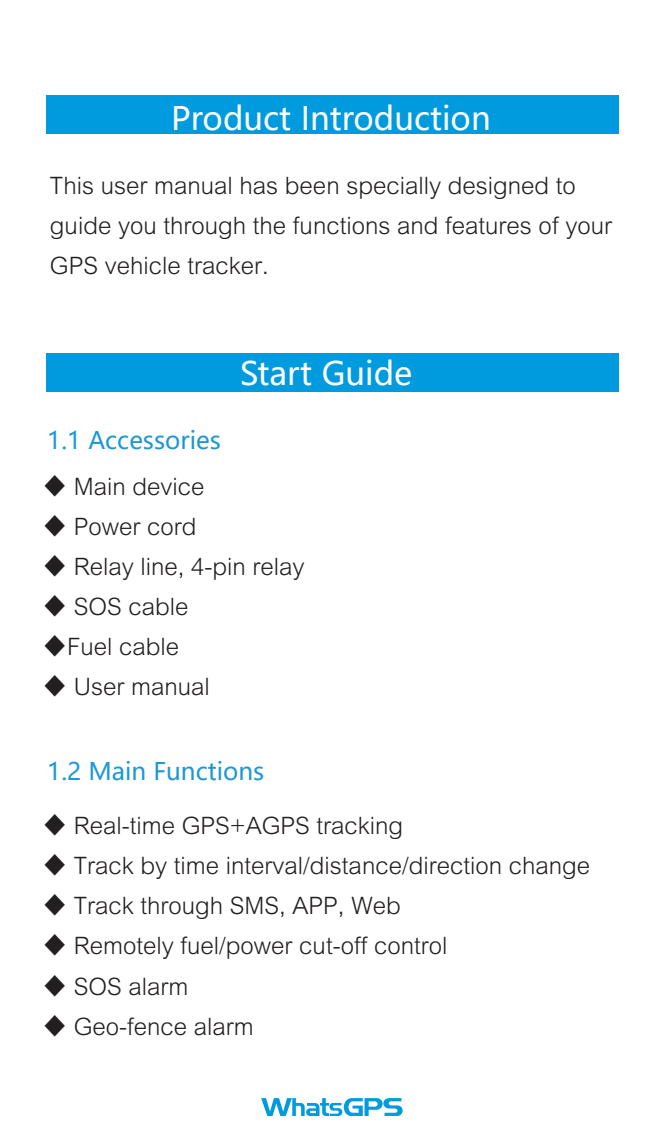
<style>
.page{position:relative;width:662px;height:1134px;background:#fff}
.page>*{position:absolute;margin:0;border:0;box-sizing:border-box;transform-origin:0 0}
.t1{font:32px "Microsoft Ya Hei";color:#fff}
.t2{font:24px/40px "LEXUS Hei S Light U";color:#231f20}
.t3{font:24px "Microsoft Ya Hei";color:#1e98d5}
</style>
<div class="page">
<div style="left:46px;top:96px;width:572px;height:38px;background:#009bde"></div>
<svg style="left:261px;top:1098px;width:141px;height:18px"></svg>
<div style="left:46px;top:353px;width:572px;height:38px;background:#009bde"></div>
<h1 class="t1" style="left:171px;top:96px;width:321px">Product Introduction</h1>
<p class="t2" style="left:50px;top:165px;width:563px">This user manual has been specially designed to guide you through the functions and features of your<br>GPS vehicle tracker.</p>
<p class="t3" style="left:47px;top:424px;width:175px">1.1 Accessories</p>
<h1 class="t1" style="left:240px;top:352px;width:174px">Start Guide</h1>
<p class="t2" style="left:43px;top:467px;width:163px">◆ Main device</p>
<p class="t2" style="left:43px;top:507px;width:155px">◆ Power cord</p>
<p class="t2" style="left:43px;top:547px;width:263px">◆ Relay line, 4-pin relay</p>
<p class="t2" style="left:43px;top:587px;width:147px">◆ SOS cable</p>
<p class="t2" style="left:43px;top:627px;width:138px">◆Fuel cable</p>
<p class="t2" style="left:43px;top:667px;width:168px">◆ User manual</p>
<p class="t3" style="left:47px;top:755px;width:218px">1.2 Main Functions</p>
<p class="t2" style="left:43px;top:806px;width:361px">◆ Real-time GPS+AGPS tracking</p>
<p class="t2" style="left:43px;top:846px;width:548px">◆ Track by time interval/distance/direction change</p>
<p class="t2" style="left:43px;top:886px;width:359px">◆ Track through SMS, APP, Web</p>
<p class="t2" style="left:43px;top:926px;width:406px">◆ Remotely fuel/power cut-off control</p>
<p class="t2" style="left:43px;top:966px;width:147px">◆ SOS alarm</p>
<p class="t2" style="left:43px;top:1006px;width:212px">◆ Geo-fence alarm</p>
</div>
